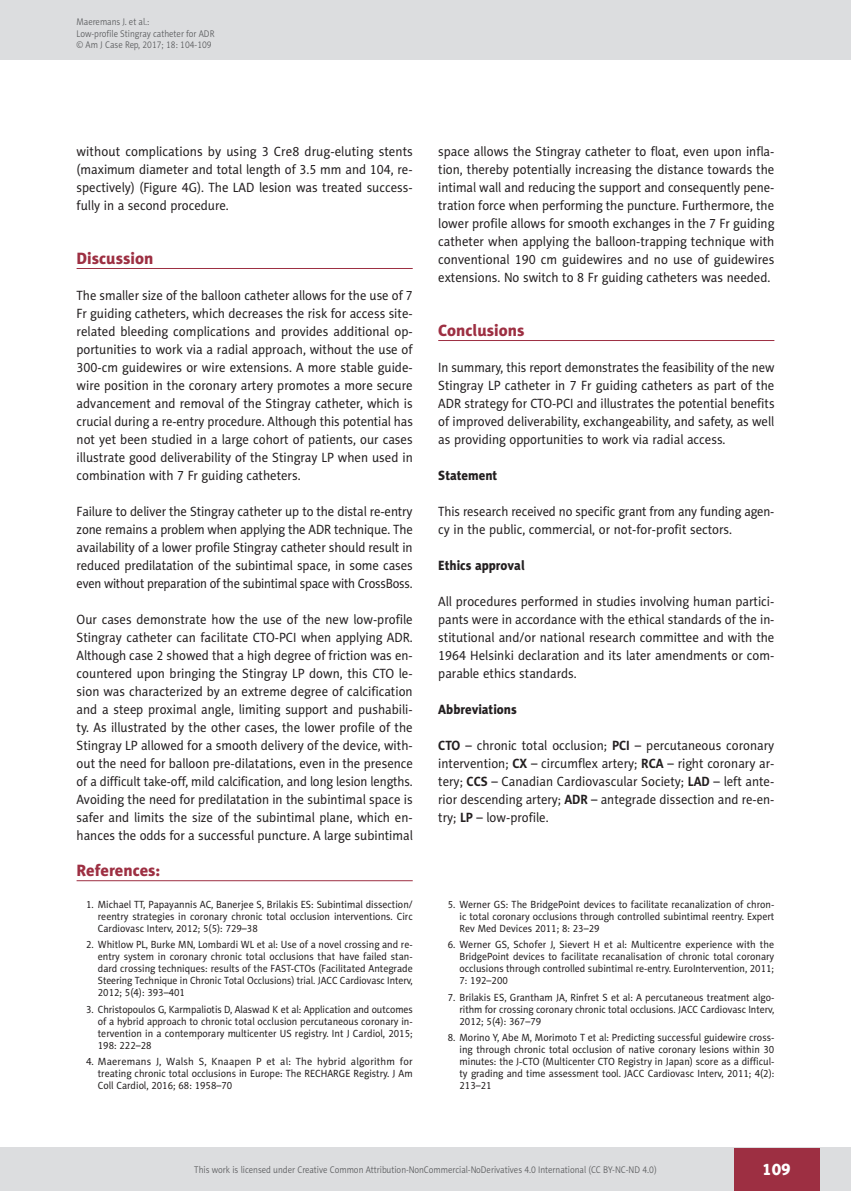
<style>
.page{position:relative;width:851px;height:1191px;background:#fff}
.page>*{position:absolute;margin:0;border:0;box-sizing:border-box;transform-origin:0 0}
.AJCR_Headline_1{font:16.5px "Naomi Sans EFN Heavy";color:#9d2f42}
.AJCR_Referencje_Tytu{font:16.5px "Naomi Sans EFN Heavy";color:#9d2f42}
.t1{font:16.5px "Naomi Sans EFN Heavy";color:#fff}
.AJCR_Body{font:13.5px/18px "Naomi Sans EFN";color:#231f20;text-align:justify;scale:.95 1}
.AJCR_Body-2{font:13.5px/18px "Naomi Sans EFN";color:#231f20;text-align:justify;scale:.94 1}
.AJCR_Body-3{font:13.5px/18px "Naomi Sans EFN";color:#231f20;text-align:justify;scale:.93 1}
.AJCR_Body-4{font:13.5px/18px "Naomi Sans EFN";color:#231f20;text-align:justify;scale:.96 1}
.AJCR_Headline_2{font:13.5px "Naomi Sans EFN Heavy";color:#231f20;scale:.95 1}
.AJCR_Referencje_punk{font:10.5px/12px "Naomi Sans EFN";color:#231f20;text-align:justify;scale:.95 1}
.AJCR_Referencje_punk-2{font:10.5px/12px "Naomi Sans EFN";color:#231f20;text-align:justify;scale:.96 1}
.AJCR_Referencje_punk-3{font:10.5px/12px "Naomi Sans EFN";color:#231f20;text-align:justify;scale:.94 1}
.AJCR_Referencje_punk-4{font:10.5px/12px "Naomi Sans EFN";color:#231f20;text-align:justify}
.t2{font:9.75px/11.2px "Naomi Sans EFN Light";color:#57585a;scale:.9 1}
.s1{font-weight:700}
</style>
<div class="page">
<hr style="left:77px;top:268px;width:335px;height:1px;background:#9d2f42">
<hr style="left:438px;top:340px;width:336px;height:1px;background:#9d2f42">
<hr style="left:77px;top:880px;width:335px;height:1px;background:#9d2f42">
<div style="left:0;top:1148px;width:850px;height:43px;background:#dcdddf"></div>
<div style="left:733px;top:1147px;width:86px;height:43px;background:#9d2f42"></div>
<div style="left:0;top:0;width:850px;height:60px;background:#dcdddf"></div>
<p class="t2" style="left:77px;top:16px;width:155px">Maeremans J. et al.:<br>Low-profile Stingray catheter for ADR © Am J Case Rep, 2017; 18: 104-109</p>
<p class="AJCR_Body-4" style="left:77px;top:142px;width:352px">without complications by using 3 Cre8 drug-eluting stents (maximum diameter and total length of 3.5 mm and 104, re&shy;spectively) (Figure 4G). The LAD lesion was treated success&shy;fully in a second procedure.</p>
<p class="AJCR_Headline_1" style="left:77px;top:248px;width:78px">Discussion</p>
<p class="AJCR_Body-2" style="left:77px;top:286px;width:359px">The smaller size of the balloon catheter allows for the use of 7<br>Fr guiding catheters, which decreases the risk for access site&shy;related bleeding complications and provides additional op&shy;portunities to work via a radial approach, without the use of 300-cm guidewires or wire extensions. A more stable guide&shy;wire position in the coronary artery promotes a more secure advancement and removal of the Stingray catheter, which is crucial during a re-entry procedure. Although this potential has not yet been studied in a large cohort of patients, our cases illustrate good deliverability of the Stingray LP when used in combination with 7 Fr guiding catheters.</p>
<p class="AJCR_Body" style="left:77px;top:502px;width:355px">Failure to deliver the Stingray catheter up to the distal re-entry zone remains a problem when applying the ADR technique. The availability of a lower profile Stingray catheter should result in reduced predilatation of the subintimal space, in some cases even without preparation of the subintimal space with CrossBoss.</p>
<p class="AJCR_Body" style="left:77px;top:610px;width:355px">Our cases demonstrate how the use of the new low-profile Stingray catheter can facilitate CTO-PCI when applying ADR.<br>Although case 2 showed that a high degree of friction was en&shy;countered upon bringing the Stingray LP down, this CTO le&shy;sion was characterized by an extreme degree of calcification and a steep proximal angle, limiting support and pushabili&shy;ty. As illustrated by the other cases, the lower profile of the Stingray LP allowed for a smooth delivery of the device, with&shy;out the need for balloon pre-dilatations, even in the presence of a difficult take-off, mild calcification, and long lesion lengths.<br>Avoiding the need for predilatation in the subintimal space is safer and limits the size of the subintimal plane, which en&shy;hances the odds for a successful puncture. A large subintimal</p>
<p class="AJCR_Referencje_Tytu" style="left:77px;top:860px;width:85px">References:</p>
<p class="AJCR_Referencje_punk" style="left:98px;top:898px;width:333px;text-indent:-12px">1. Michael TT, Papayannis AC, Banerjee S, Brilakis ES: Subintimal dissection/ reentry strategies in coronary chronic total occlusion interventions. Circ Cardiovasc Interv, 2012; 5(5): 729–38</p>
<p class="AJCR_Referencje_punk" style="left:98px;top:939px;width:333px;text-indent:-12px">2. Whitlow PL, Burke MN, Lombardi WL et al: Use of a novel crossing and re&shy;entry system in coronary chronic total occlusions that have failed stan&shy;dard crossing techniques: results of the FAST-CTOs (Facilitated Antegrade Steering Technique in Chronic Total Occlusions) trial. JACC Cardiovasc Interv, 2012; 5(4): 393–401</p>
<p class="AJCR_Referencje_punk-3" style="left:98px;top:1003px;width:336px;text-indent:-12px">3. Christopoulos G, Karmpaliotis D, Alaswad K et al: Application and outcomes of a hybrid approach to chronic total occlusion percutaneous coronary in&shy;tervention in a contemporary multicenter US registry. Int J Cardiol, 2015; 198: 222–28</p>
<p class="AJCR_Referencje_punk-4" style="left:98px;top:1055px;width:316px;text-indent:-12px">4. Maeremans J, Walsh S, Knaapen P et al: The hybrid algorithm for treating chronic total occlusions in Europe: The RECHARGE Registry. J Am Coll Cardiol, 2016; 68: 1958–70</p>
<p class="AJCR_Body" style="left:438px;top:142px;width:355px">space allows the Stingray catheter to float, even upon infla&shy;tion, thereby potentially increasing the distance towards the intimal wall and reducing the support and consequently pene&shy;tration force when performing the puncture. Furthermore, the lower profile allows for smooth exchanges in the 7 Fr guiding catheter when applying the balloon-trapping technique with conventional 190 cm guidewires and no use of guidewires extensions. No switch to 8 Fr guiding catheters was needed.</p>
<p class="AJCR_Headline_1" style="left:438px;top:320px;width:88px">Conclusions</p>
<p class="AJCR_Body-3" style="left:438px;top:358px;width:363px">In summary, this report demonstrates the feasibility of the new Stingray LP catheter in 7 Fr guiding catheters as part of the ADR strategy for CTO-PCI and illustrates the potential benefits of improved deliverability, exchangeability, and safety, as well as providing opportunities to work via radial access.</p>
<p class="AJCR_Headline_2" style="left:438px;top:467px;width:64px">Statement</p>
<p class="AJCR_Body-3" style="left:438px;top:502px;width:363px">This research received no specific grant from any funding agen&shy;cy in the public, commercial, or not-for-profit sectors.</p>
<p class="AJCR_Headline_2" style="left:438px;top:557px;width:92px">Ethics approval</p>
<p class="AJCR_Body" style="left:438px;top:592px;width:355px">All procedures performed in studies involving human partici&shy;pants were in accordance with the ethical standards of the in&shy;stitutional and/or national research committee and with the 1964 Helsinki declaration and its later amendments or com&shy;parable ethics standards.</p>
<p class="AJCR_Headline_2" style="left:438px;top:701px;width:84px">Abbreviations</p>
<p class="AJCR_Body" style="left:438px;top:736px;width:355px"><span class="s1">CTO</span> – chronic total occlusion; <span class="s1">PCI</span> – percutaneous coronary intervention; <span class="s1">CX</span> – circumflex artery; <span class="s1">RCA</span> – right coronary ar&shy;tery; <span class="s1">CCS</span> – Canadian Cardiovascular Society; <span class="s1">LAD</span> – left ante&shy;rior descending artery; <span class="s1">ADR</span> – antegrade dissection and re-en&shy;try; <span class="s1">LP</span> – low-profile.</p>
<p class="AJCR_Referencje_punk" style="left:459px;top:898px;width:333px;text-indent:-12px">5. Werner GS: The BridgePoint devices to facilitate recanalization of chron&shy;ic total coronary occlusions through controlled subintimal reentry. Expert Rev Med Devices 2011; 8: 23–29</p>
<p class="AJCR_Referencje_punk-2" style="left:459px;top:939px;width:329px;text-indent:-12px">6. Werner GS, Schofer J, Sievert H et al: Multicentre experience with the BridgePoint devices to facilitate recanalisation of chronic total coronary occlusions through controlled subintimal re-entry. EuroIntervention, 2011; 7: 192–200</p>
<p class="AJCR_Referencje_punk" style="left:459px;top:991px;width:333px;text-indent:-12px">7. Brilakis ES, Grantham JA, Rinfret S et al: A percutaneous treatment algo&shy;rithm for crossing coronary chronic total occlusions. JACC Cardiovasc Interv, 2012; 5(4): 367–79</p>
<p class="AJCR_Referencje_punk" style="left:459px;top:1031px;width:333px;text-indent:-12px">8. Morino Y, Abe M, Morimoto T et al: Predicting successful guidewire cross&shy;ing through chronic total occlusion of native coronary lesions within 30 minutes: the J-CTO (Multicenter CTO Registry in Japan) score as a difficul&shy;ty grading and time assessment tool. JACC Cardiovasc Interv, 2011; 4(2):<br>213–21</p>
<p class="t2" style="left:194px;top:1164px;width:515px">This work is licensed under Creative Common Attribution-NonCommercial-NoDerivatives 4.0 International (CC BY-NC-ND 4.0)</p>
<p class="t1" style="left:762px;top:1159px;width:30px">109</p>
</div>
